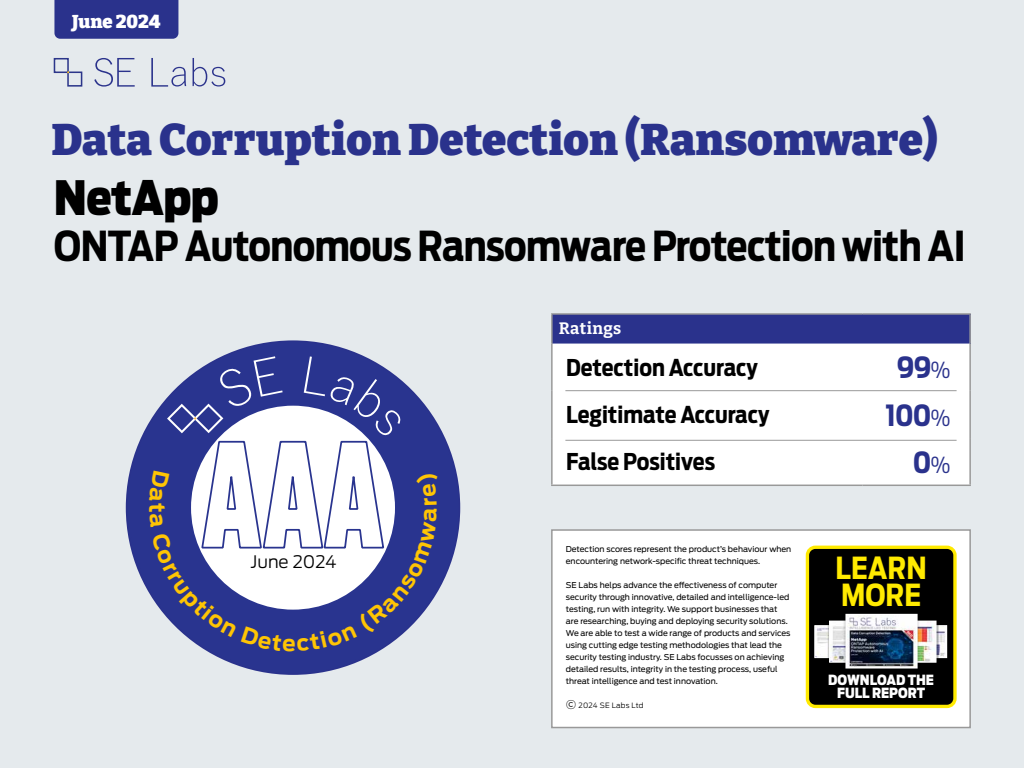
<style>
.page{position:relative;width:1024px;height:768px;background:#e5eaed}
.page>*{position:absolute;margin:0;border:0;box-sizing:border-box;transform-origin:0 0}
.t1{font:900 47px "Ford Antenna Cond";letter-spacing:-.015em;color:#000}
.t2{font:900 44px "Bitter";letter-spacing:.005em;color:#2a328c}
.t3{font:700 41px "Ford Antenna Cond";letter-spacing:-.015em;color:#000}
.t4{font:700 30.2px/26.8px "Ford Antenna Cond";color:#ffea00}
.t5{font:700 29px "Ford Antenna Cond";color:#2a328c}
.t6{font:700 23px "Ford Antenna Cond";color:#000}
.t7{font:900 18.5px "Bitter";color:#fff}
.t8{font:300 17.2px "Antenna";color:#000}
.t9{font:700 16.5px "Bitter";letter-spacing:.025em;color:#fff}
.t10{font:900 13.9px/13.4px "Ford Antenna Cond";color:#fff;text-align:center}
.t11{font:8px/12px "Ford Antenna";color:#000}
.t12{font:300 7.2px "Ford Antenna";letter-spacing:.02em;color:#000}
.s1{font-weight:300;font-size:22px}
.s2{font-family:"Gotham";font-weight:400;font-size:12.8px}
</style>
<div class="page">
<div style="left:552px;top:314px;width:418px;height:30px;background:#2a328c"></div>
<div style="left:553px;top:344px;width:416px;height:141px;background:#fff"></div>
<hr style="left:551px;top:313px;width:312px;height:2px;background:#999">
<hr style="left:551px;top:315px;width:2px;height:29px;background:#999">
<hr style="left:863px;top:313px;width:108px;height:2px;background:#999">
<hr style="left:969px;top:315px;width:2px;height:29px;background:#999">
<hr style="left:551px;top:344px;width:2px;height:47px;background:#999">
<hr style="left:969px;top:344px;width:2px;height:47px;background:#999">
<hr style="left:551px;top:391px;width:2px;height:47px;background:#999">
<hr style="left:969px;top:391px;width:2px;height:47px;background:#999">
<hr style="left:551px;top:438px;width:2px;height:47px;background:#999">
<hr style="left:969px;top:438px;width:2px;height:47px;background:#999">
<hr style="left:551px;top:485px;width:312px;height:1px;background:#999">
<hr style="left:863px;top:485px;width:108px;height:1px;background:#999">
<svg style="left:94px;top:58px;width:41px;height:29px"></svg>
<svg style="left:151px;top:58px;width:35px;height:29px"></svg>
<svg style="left:193px;top:58px;width:32px;height:29px"></svg>
<div style="left:54px;top:58px;width:15px;height:15px;border:2px solid #2c368a"></div>
<div style="left:67px;top:72px;width:15px;height:15px;border:2px solid #2c368a"></div>
<div style="left:54px;top:0;width:124px;height:39px;background:#2a328c"></div>
<hr style="left:565px;top:390px;width:392px;height:1px;background:#999">
<hr style="left:565px;top:440px;width:392px;height:1px;background:#999">
<div style="left:551px;top:529px;width:420px;height:199px;background:#fff;border:2px solid #999"></div>
<div style="left:807px;top:547px;width:148px;height:159px;background:#000;border-radius:8px"></div>
<div style="left:806px;top:546px;width:151px;height:162px;border:3px solid #ffea00;border-radius:8px"></div>
<img style="left:814px;top:613px;width:134px;height:56px">
<svg style="left:126px;top:341px;width:334px;height:334px"></svg>
<svg style="left:149px;top:356px;width:289px;height:296px;background:#888ec0"></svg>
<h3 class="t7" style="left:72px;top:10px;width:90px">June 2024</h3>
<h2 class="t2" style="left:52px;top:112px;width:887px">Data Corruption Detection (Ransomware)</h2>
<h1 class="t1" style="left:54px;top:155px;width:166px">NetApp</h1>
<h3 class="t3" style="left:54px;top:209px;width:913px">ONTAP Autonomous Ransomware Protection with AI</h3>
<h3 class="t8" style="left:251px;top:552px;width:88px">June 2024</h3>
<h3 class="t9" style="left:559px;top:318px;width:64px">Ratings</h3>
<h3 class="t6" style="left:566px;top:347px;width:193px">Detection Accuracy</h3>
<h3 class="t5" style="left:897px;top:342px;width:55px">99<span class="s1">%</span></h3>
<h3 class="t6" style="left:566px;top:394px;width:205px">Legitimate Accuracy</h3>
<h3 class="t5" style="left:885px;top:389px;width:66px">100<span class="s1">%</span></h3>
<h3 class="t6" style="left:566px;top:441px;width:151px">False Positives</h3>
<h3 class="t5" style="left:913px;top:436px;width:39px">0<span class="s1">%</span></h3>
<p class="t11" style="left:566px;top:542px;width:227px">Detection scores represent the product’s behaviour when encountering network-specific threat techniques.</p>
<p class="t11" style="left:566px;top:578px;width:226px">SE Labs helps advance the effectiveness of computer security through innovative, detailed and intelligence-led testing, run with integrity. We support businesses that are researching, buying and deploying security solutions.<br>We are able to test a wide range of products and services using cutting edge testing methodologies that lead the security testing industry. SE Labs focusses on achieving detailed results, integrity in the testing process, useful threat intelligence and test innovation.</p>
<p class="t12" style="left:566px;top:700px;width:79px"><span class="s2">©</span> 2024 SE Labs Ltd</p>
<h3 class="t4" style="left:836px;top:551px;width:93px">LEARN<br>MORE</h3>
<h3 class="t10" style="left:828px;top:671px;width:107px">DOWNLOAD THE<br>FULL REPORT</h3>
</div>
